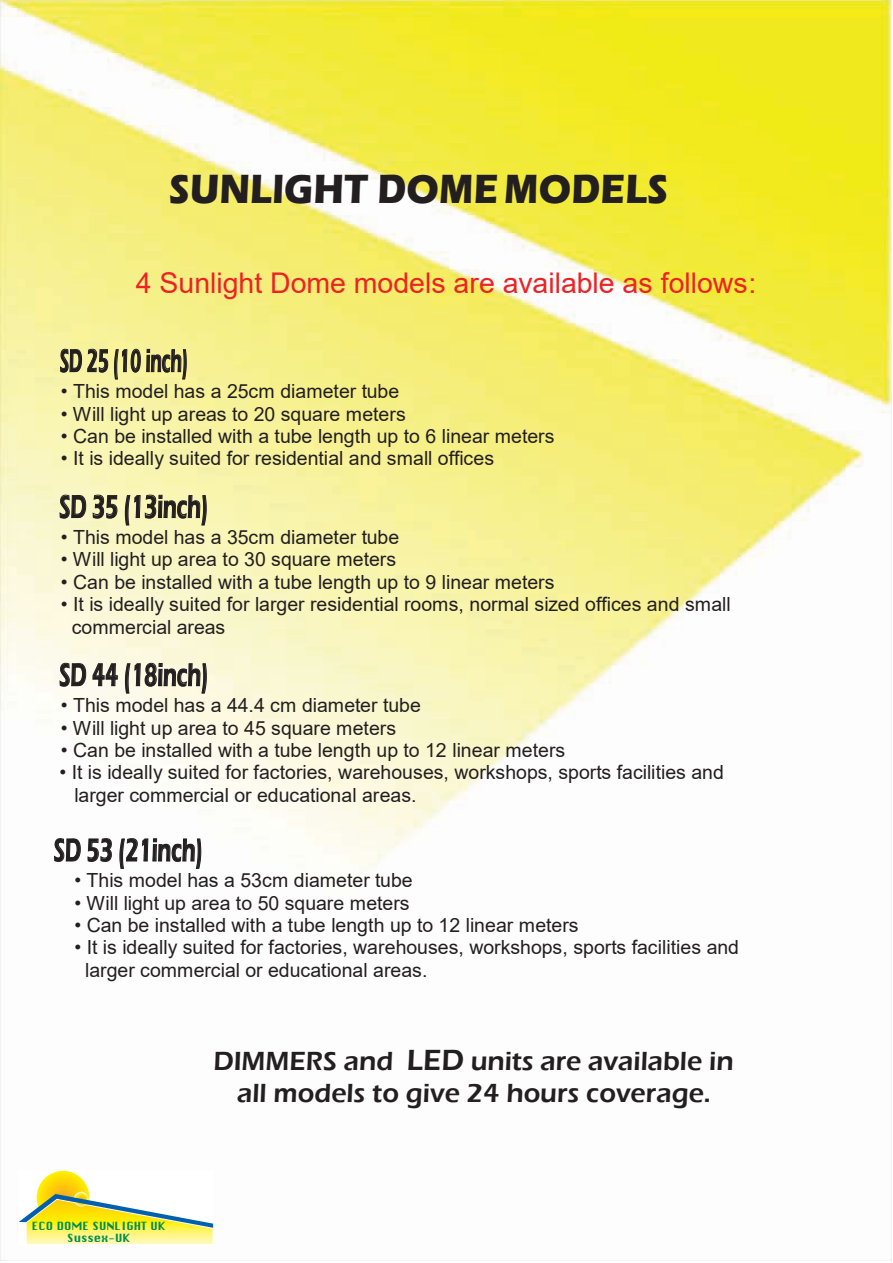
<style>
.page{position:relative;width:893px;height:1263px;background:#fff}
.page>*{position:absolute;margin:0;border:0;box-sizing:border-box;transform-origin:0 0}
.t1{font:700 42px "Eras ITC";letter-spacing:.005em;color:#231f20;scale:.89 1}
.t2{font:600 33px "Eras ITC";letter-spacing:.015em;color:#231f20;scale:.64 1}
.t3{font:600 33px "Eras ITC";letter-spacing:.015em;color:#231f20;scale:.53 1}
.t4{font:28.5px "Arial";color:#ed2225}
.t5{font:600 27px/31.8px "Eras ITC";color:#231f20;text-align:center}
.t6{font:19.5px/22.5px "Arial";color:#231f20}
.t7{font:11.1px/12.6px "Macintosh";color:#008d47;text-align:center}
.s1{font-size:30px}
</style>
<div class="page">
<img style="left:0;top:0;width:892px;height:1261px">
<svg style="left:59px;top:231px;width:148px;height:325px"></svg>
<svg style="left:59px;top:568px;width:59px;height:119px"></svg>
<svg style="left:125px;top:608px;width:82px;height:116px"></svg>
<svg style="left:54px;top:743px;width:27px;height:119px"></svg>
<svg style="left:87px;top:837px;width:25px;height:25px"></svg>
<svg style="left:119px;top:783px;width:83px;height:116px"></svg>
<div style="left:19px;top:1170px;width:194px;height:75px;background:#fff"></div>
<svg style="left:37px;top:1171px;width:52px;height:53px"></svg>
<svg style="left:19px;top:1193px;width:194px;height:51px"></svg>
<h1 class="t1" style="left:169px;top:165px;width:562px">SUNLlGHT DOME MODELS</h1>
<h3 class="t4" style="left:136px;top:263px;width:622px">4 Sunlight Dome models are available as follows:</h3>
<h2 class="t3" style="left:60px;top:342px;width:243px">SD 25 (10 inch)</h2>
<p class="t6" style="left:61px;top:380px;width:340px">• This model has a 25cm diameter tube</p>
<p class="t6" style="left:61px;top:402px;width:346px">• Will light up areas to 20 square meters</p>
<p class="t6" style="left:61px;top:425px;width:495px">• Can be installed with a tube length up to 6 linear meters</p>
<p class="t6" style="left:61px;top:447px;width:435px">• It is ideally suited for residential and small offices</p>
<h2 class="t2" style="left:59px;top:488px;width:234px">SD 35 (13inch)</h2>
<p class="t6" style="left:61px;top:526px;width:340px">• This model has a 35cm diameter tube</p>
<p class="t6" style="left:61px;top:548px;width:337px">• Will light up area to 30 square meters</p>
<p class="t6" style="left:61px;top:570px;width:495px">• Can be installed with a tube length up to 9 linear meters</p>
<p class="t6" style="left:72px;top:593px;width:660px;text-indent:-11px">• It is ideally suited for larger residential rooms, normal sized offices and small commercial areas</p>
<h2 class="t2" style="left:59px;top:656px;width:234px">SD 44 (18inch)</h2>
<p class="t6" style="left:61px;top:694px;width:361px">• This model has a 44.4 cm diameter tube</p>
<p class="t6" style="left:61px;top:716px;width:337px">• Will light up area to 45 square meters</p>
<p class="t6" style="left:61px;top:739px;width:506px">• Can be installed with a tube length up to 12 linear meters</p>
<p class="t6" style="left:74px;top:761px;width:651px;text-indent:-15px">• It is ideally suited for factories, warehouses, workshops, sports facilities and larger commercial or educational areas.</p>
<h2 class="t2" style="left:54px;top:831px;width:234px">SD 53 (21inch)</h2>
<p class="t6" style="left:74px;top:869px;width:340px">• This model has a 53cm diameter tube</p>
<p class="t6" style="left:74px;top:891px;width:337px">• Will light up area to 50 square meters</p>
<p class="t6" style="left:74px;top:914px;width:506px">• Can be installed with a tube length up to 12 linear meters</p>
<p class="t6" style="left:85px;top:936px;width:655px;text-indent:-11px">• It is ideally suited for factories, warehouses, workshops, sports facilities and larger commercial or educational areas.</p>
<p class="t7" style="left:32px;top:1219px;width:136px">ECO DOME SUNLIGHT UK<br>Sussex-UK</p>
<h3 class="t5" style="left:213px;top:1045px;width:522px">DIMMERS and <span class="s1">LED</span> units are available in all models to give 24 hours coverage.</h3>
</div>
